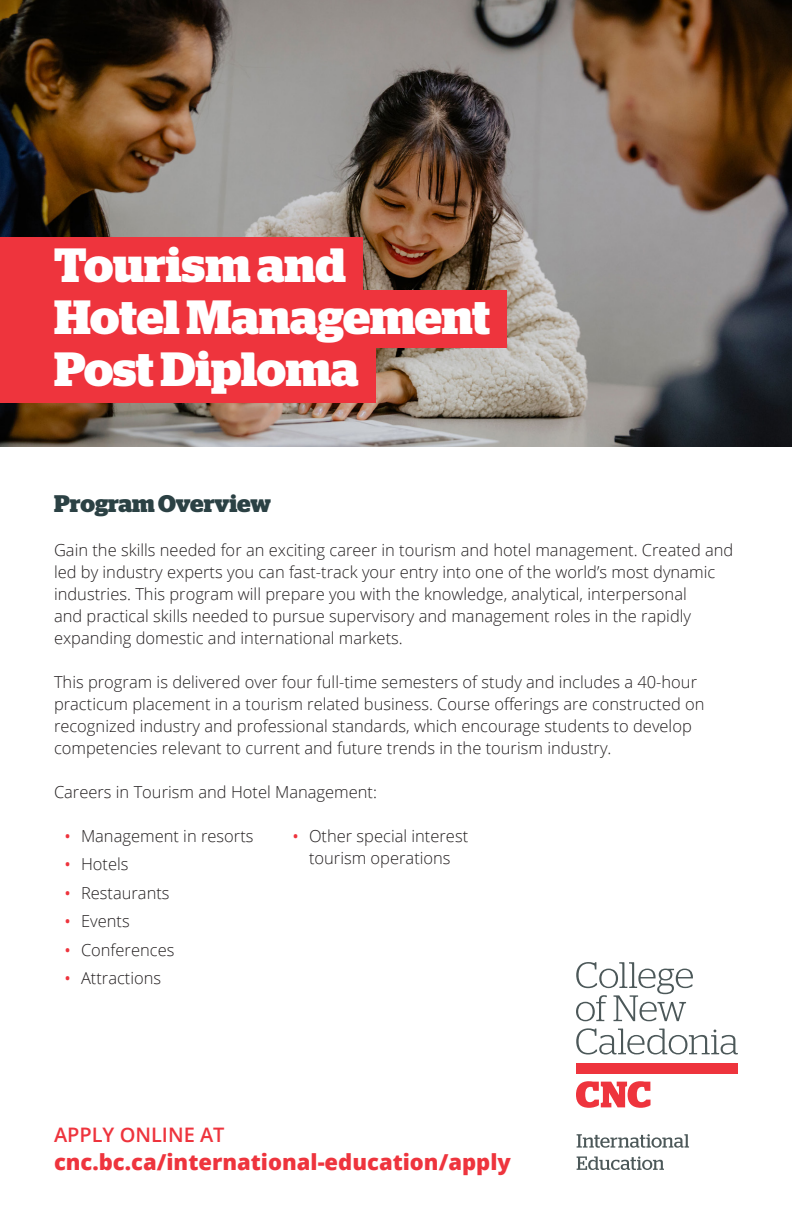
<style>
.page{position:relative;width:792px;height:1224px;background:#fff}
.page>*{position:absolute;margin:0;border:0;box-sizing:border-box;transform-origin:0 0}
.H7b{font:700 48px "Stag";letter-spacing:-.005em;color:#fff}
.Body_Copy_Large_Sub{font:700 24px "Stag";color:#2b4144}
.t1{font:800 22px "Open Sans";color:#ee343d}
.t2{font:600 20px "Open Sans";color:#ee343d}
.Body_Copy{font:300 16.4px/22px "Open Sans";color:#231f20}
.s1{font-size:24px;color:#ee343d}
</style>
<div class="page">
<svg style="left:576px;top:1028px;width:162px;height:27px"></svg>
<svg style="left:576px;top:962px;width:117px;height:59px"></svg>
<div style="left:576px;top:1063px;width:162px;height:10px;background:#ee343d"></div>
<svg style="left:576px;top:1081px;width:75px;height:27px"></svg>
<svg style="left:577px;top:1134px;width:112px;height:14px"></svg>
<svg style="left:577px;top:1156px;width:87px;height:14px"></svg>
<img style="left:0;top:0;width:792px;height:447px">
<div style="left:0;top:237px;width:362px;height:57px;background:#ee343d"></div>
<div style="left:0;top:290px;width:507px;height:57px;background:#ee343d"></div>
<div style="left:0;top:346px;width:376px;height:57px;background:#ee343d"></div>
<p class="H7b" style="left:54px;top:237px;width:294px">Tourism and</p>
<p class="H7b" style="left:54px;top:289px;width:437px">Hotel Management</p>
<p class="H7b" style="left:54px;top:341px;width:306px">Post Diploma</p>
<p class="Body_Copy_Large_Sub" style="left:54px;top:490px;width:218px">Program Overview</p>
<p class="Body_Copy" style="left:54px;top:539px;width:681px">Gain the skills needed for an exciting career in tourism and hotel management. Created and led by industry experts you can fast-track your entry into one of the world’s most dynamic industries. This program will prepare you with the knowledge, analytical, interpersonal<br>and practical skills needed to pursue supervisory and management roles in the rapidly expanding domestic and international markets.</p>
<p class="Body_Copy" style="left:54px;top:671px;width:652px">This program is delivered over four full-time semesters of study and includes a 40-hour practicum placement in a tourism related business. Course offerings are constructed on recognized industry and professional standards, which encourage students to develop competencies relevant to current and future trends in the tourism industry.</p>
<p class="Body_Copy" style="left:54px;top:781px;width:325px">Careers in Tourism and Hotel Management:</p>
<p class="Body_Copy" style="left:63px;top:825px;width:192px"><span class="s1">•</span> Management in resorts</p>
<p class="Body_Copy" style="left:63px;top:853px;width:67px"><span class="s1">•</span> Hotels</p>
<p class="Body_Copy" style="left:63px;top:882px;width:108px"><span class="s1">•</span> Restaurants</p>
<p class="Body_Copy" style="left:63px;top:910px;width:68px"><span class="s1">•</span> Events</p>
<p class="Body_Copy" style="left:63px;top:939px;width:113px"><span class="s1">•</span> Conferences</p>
<p class="Body_Copy" style="left:63px;top:967px;width:100px"><span class="s1">•</span> Attractions</p>
<p class="Body_Copy" style="left:291px;top:825px;width:179px;text-align:center"><span class="s1">•</span> Other special interest tourism operations</p>
<p class="t2" style="left:54px;top:1121px;width:172px">APPLY ONLINE AT</p>
<h3 class="t1" style="left:54px;top:1145px;width:458px">cnc.bc.ca/international-education/apply</h3>
</div>
